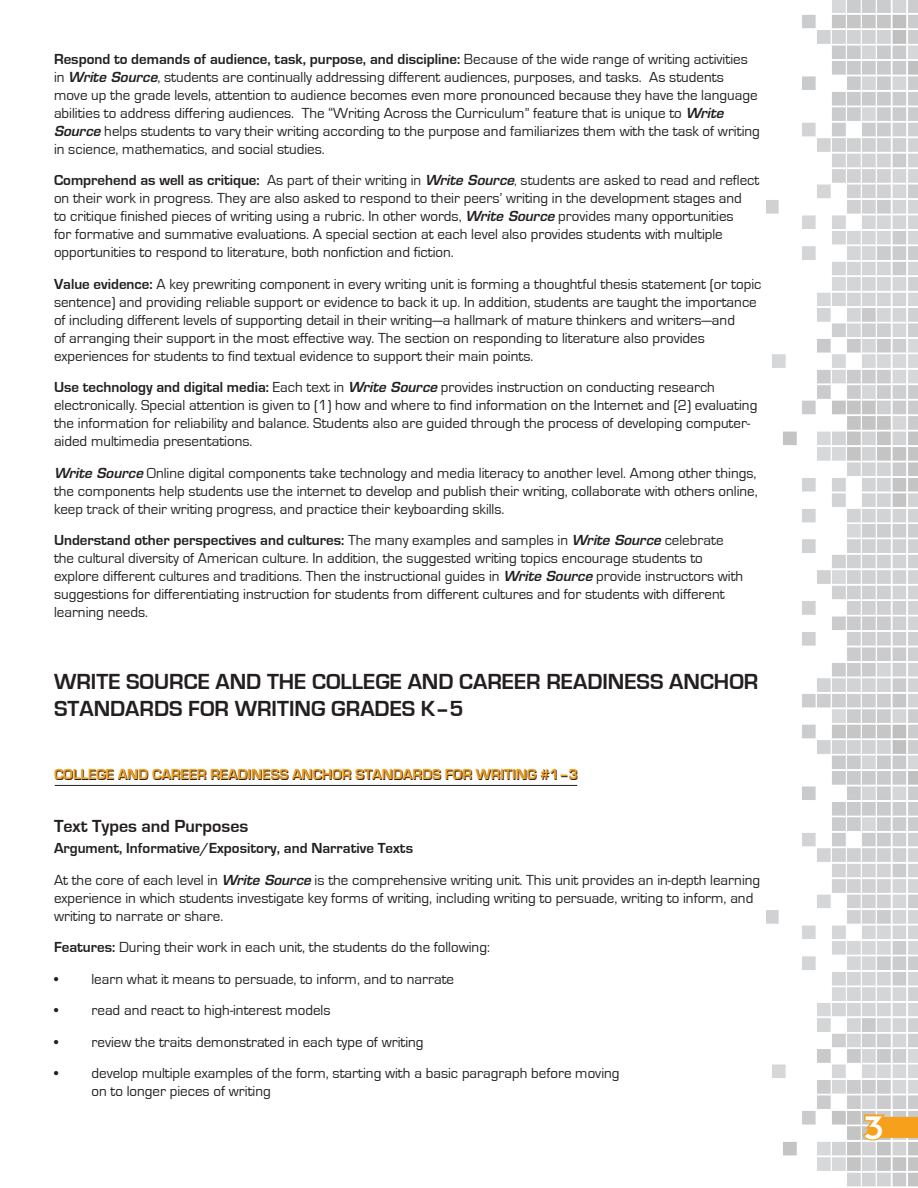
<style>
.page{position:relative;width:918px;height:1188px;background:#fff}
.page>*{position:absolute;margin:0;border:0;box-sizing:border-box;transform-origin:0 0}
.t1{font:36px "Insignia LT Std";color:#fff}
.references{font:700 22.5px/27px "Eurostile";color:#231f20}
.references-2{font:700 18px "Eurostile";color:#231f20}
.references-3{font:15px/18px "Eurostile";color:#231f20}
.references-4{font:700 15px "Eurostile";color:#f6a01b}
.references-5{font:700 15px "Eurostile";color:#231f20}
.s1{font-weight:700}
.s2{font-family:"Eurostile LT Std";font-weight:600;font-style:italic;font-size:13.5px}
.s3{font-size:13.5px}
</style>
<div class="page">
<img style="left:766px;top:0;width:152px;height:1187px">
<svg style="left:860px;top:1113px;width:58px;height:29px;background:#edb256"></svg>
<hr style="left:55px;top:785px;width:522px;height:1px;background:#231f20">
<p class="references-3" style="left:54px;top:50px;width:707px"><span class="s1">Respond to demands of audience, task, purpose, and discipline:</span> Because of the wide range of writing activities in <span class="s2">Write Source</span>, students are continually addressing different audiences, purposes, and tasks. As students move up the grade levels, attention to audience becomes even more pronounced because they have the language abilities to address differing audiences. The “Writing Across the Curriculum” feature that is unique to <span class="s2">Write Source</span> helps students to vary their writing according to the purpose and familiarizes them with the task of writing in science, mathematics, and social studies.</p>
<p class="references-3" style="left:54px;top:172px;width:707px"><span class="s1">Comprehend as well as critique:</span> As part of their writing in <span class="s2">Write Source</span><span class="s3">,</span> students are asked to read and reflect on their work in progress. They are also asked to respond to their peers’ writing in the development stages and<br>to critique finished pieces of writing using a rubric. In other words, <span class="s2">Write Source</span> provides many opportunities<br>for formative and summative evaluations. A special section at each level also provides students with multiple opportunities to respond to literature, both nonfiction and fiction.</p>
<p class="references-3" style="left:54px;top:275px;width:709px"><span class="s1">Value evidence:</span> A key prewriting component in every writing unit is forming a thoughtful thesis statement (or topic sentence) and providing reliable support or evidence to back it up. In addition, students are taught the importance of including different levels of supporting detail in their writing—a hallmark of mature thinkers and writers—and<br>of arranging their support in the most effective way. The section on responding to literature also provides experiences for students to find textual evidence to support their main points.</p>
<p class="references-3" style="left:54px;top:379px;width:705px"><span class="s1">Use technology and digital media:</span> Each text in <span class="s2">Write Source</span> provides instruction on conducting research electronically. Special attention is given to (1) how and where to find information on the Internet and (2) evaluating the information for reliability and balance. Students also are guided through the process of developing computer&shy;aided multimedia presentations.</p>
<p class="references-3" style="left:54px;top:464px;width:705px;text-align:justify"><span class="s2">Write Source</span> Online digital components take technology and media literacy to another level. Among other things, the components help students use the internet to develop and publish their writing, collaborate with others online, keep track of their writing progress, and practice their keyboarding skills.</p>
<p class="references-3" style="left:54px;top:532px;width:691px"><span class="s1">Understand other perspectives and cultures:</span> The many examples and samples in <span class="s2">Write Source</span> celebrate the cultural diversity of American culture. In addition, the suggested writing topics encourage students to explore different cultures and traditions. Then the instructional guides in <span class="s2">Write Source</span> provide instructors with suggestions for differentiating instruction for students from different cultures and for students with different learning needs.</p>
<p class="references" style="left:54px;top:669px;width:706px">WRITE SOURCE AND THE COLLEGE AND CAREER READINESS ANCHOR<br>STANDARDS FOR WRITING GRADES K–5</p>
<p class="references-4" style="left:54px;top:766px;width:525px">COLLEGE AND CAREER READINESS ANCHOR STANDARDS FOR WRITING #1–3</p>
<p class="references-2" style="left:54px;top:817px;width:196px">Text Types and Purposes</p>
<p class="references-5" style="left:54px;top:840px;width:361px">Argument, Informative/Expository, and Narrative Texts</p>
<p class="references-3" style="left:54px;top:871px;width:708px">At the core of each level in <span class="s2">Write Source</span> is the comprehensive writing unit. This unit provides an in-depth learning experience in which students investigate key forms of writing, including writing to persuade, writing to inform, and writing to narrate or share.</p>
<p class="references-3" style="left:54px;top:939px;width:437px"><span class="s1">Features:</span> During their work in each unit, the students do the following:</p>
<p class="references-3" style="left:54px;top:970px;width:402px">• learn what it means to persuade, to inform, and to narrate</p>
<p class="references-3" style="left:54px;top:1002px;width:278px">• read and react to high-interest models</p>
<p class="references-3" style="left:54px;top:1033px;width:371px">• review the traits demonstrated in each type of writing</p>
<p class="references-3" style="left:92px;top:1065px;width:530px;text-indent:-38px">• develop multiple examples of the form, starting with a basic paragraph before moving on to longer pieces of writing</p>
<p class="t1" style="left:864px;top:1109px;width:21px">3</p>
</div>
